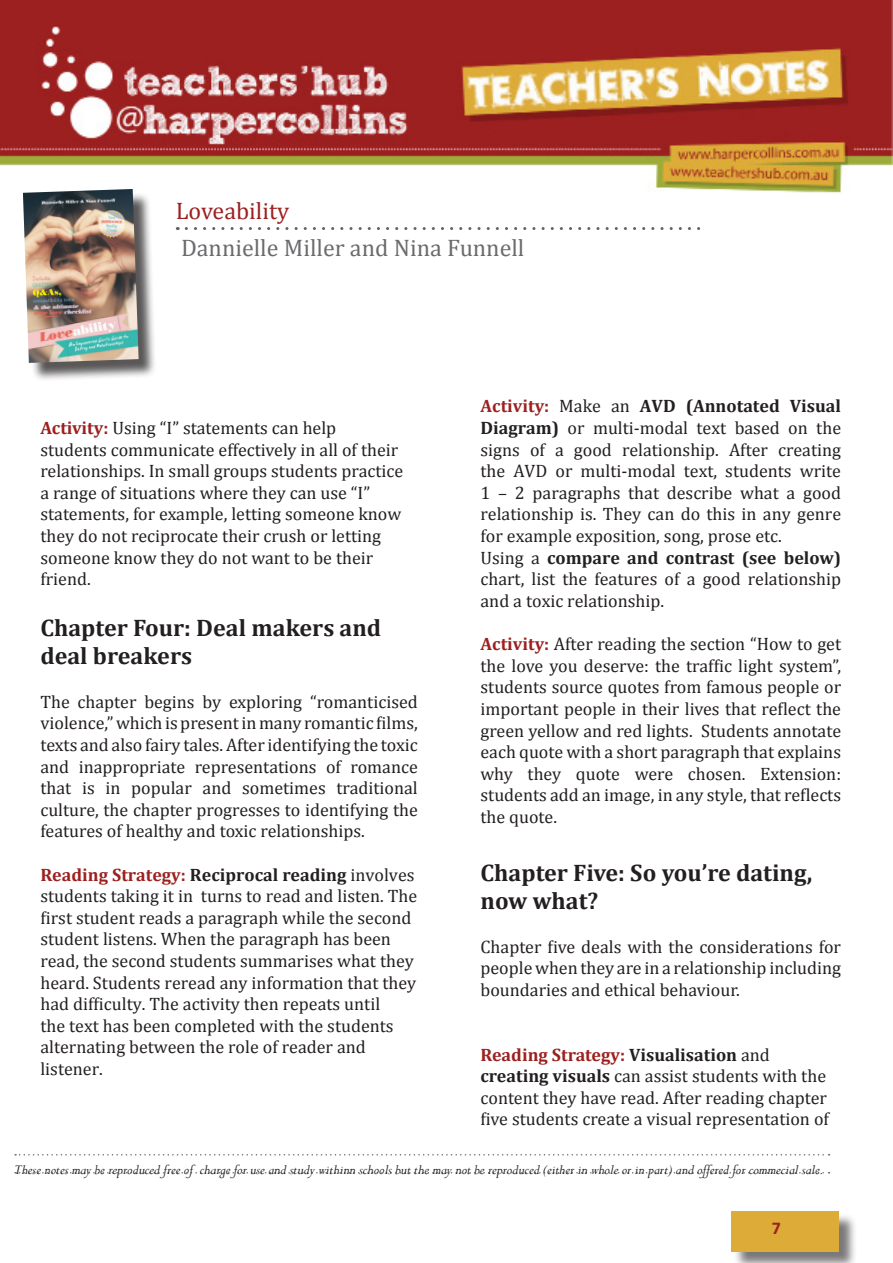
<style>
.page{position:relative;width:893px;height:1263px;background:#fff}
.page>*{position:absolute;margin:0;border:0;box-sizing:border-box;transform-origin:0 0}
.t1{font:700 24px/28.8px "Cambria";color:#231f20}
.t2{font:24px "Cambria";color:#6b6b6e}
.t3{font:24px "Cambria";color:#9c2020}
.t4{font:18px/21.6px "Cambria";color:#231f20;text-align:justify}
.t5{font:700 18px "Calibri";color:#9c2020}
.t6{font:italic 15px "Perpetua";color:#231f20}
.s1{font-weight:700;color:#9c2020}
.s2{font-weight:700}
</style>
<div class="page">
<img style="left:0;top:0;width:893px;height:193px">
<div style="left:733px;top:1213px;width:125px;height:50px;background:#231f20;opacity:.6"></div>
<div style="left:731px;top:1211px;width:108px;height:40px;background:#ddab38"></div>
<svg style="left:15px;top:1154px;width:815px;height:1px"></svg>
<svg style="left:15px;top:1172px;width:815px;height:1px"></svg>
<svg style="left:186px;top:227px;width:515px;height:3px"></svg>
<div style="left:26px;top:192px;width:131px;height:189px;background:#231f20;opacity:.75"></div>
<img style="left:23px;top:189px;width:116px;height:174px">
<p class="t3" style="left:176px;top:196px;width:115px">Loveability</p>
<p class="t2" style="left:181px;top:234px;width:345px">Dannielle Miller and Nina Funnell</p>
<p class="t4" style="left:40px;top:417px;width:364px;text-align:left"><span class="s1">Activity:</span> Using “I” statements can help students communicate effectively in all of their relationships. In small groups students practice a range of situations where they can use “I” statements, for example, letting someone know they do not reciprocate their crush or letting someone know they do not want to be their friend.</p>
<p class="t1" style="left:40px;top:612px;width:342px">Chapter Four: Deal makers and deal breakers</p>
<p class="t4" style="left:40px;top:691px;width:379px">The chapter begins by exploring “romanticised violence,” which is present in many romantic films, texts and also fairy tales. After identifying the toxic and inappropriate representations of romance that is in popular and sometimes traditional culture, the chapter progresses to identifying the features of healthy and toxic relationships.</p>
<p class="t4" style="left:40px;top:863px;width:378px;text-align:left"><span class="s1">Reading Strategy:</span> <span class="s2">Reciprocal reading</span> involves students taking it in turns to read and listen. The first student reads a paragraph while the second student listens. When the paragraph has been read, the second students summarises what they heard. Students reread any information that they had difficulty. The activity then repeats until<br>the text has been completed with the students alternating between the role of reader and listener.</p>
<p class="t4" style="left:480px;top:395px;width:362px"><span class="s1">Activity:</span> Make an <span class="s2">AVD (Annotated Visual Diagram)</span> or multi-modal text based on the signs of a good relationship. After creating the AVD or multi-modal text, students write 1 – 2 paragraphs that describe what a good relationship is. They can do this in any genre for example exposition, song, prose etc.</p>
<p class="t4" style="left:480px;top:547px;width:362px">Using a <span class="s2">compare and contrast (see below) </span>chart, list the features of a good relationship and a toxic relationship.</p>
<p class="t4" style="left:480px;top:633px;width:362px"><span class="s1">Activity:</span> After reading the section “How to get the love you deserve: the traffic light system”, students source quotes from famous people or important people in their lives that reflect the green yellow and red lights. Students annotate each quote with a short paragraph that explains why they quote were chosen. Extension: students add an image, in any style, that reflects the quote.</p>
<p class="t1" style="left:480px;top:857px;width:333px">Chapter Five: So you’re dating, now what?</p>
<p class="t4" style="left:480px;top:935px;width:362px">Chapter five deals with the considerations for people when they are in a relationship including boundaries and ethical behaviour.</p>
<p class="t4" style="left:480px;top:1043px;width:350px;text-align:left"><span class="s1">Reading Strategy:</span> <span class="s2">Visualisation</span> and <span class="s2">creating visuals</span> can assist students with the content they have read. After reading chapter five students create a visual representation of</p>
<p class="t6" style="left:14px;top:1160px;width:811px">These notes may be reproduced free of charge for use and study withinn schools but the may not be reproduced (either in whole or in part) and offered for commecial sale.</p>
<p class="t5" style="left:772px;top:1217px;width:11px">7</p>
</div>
